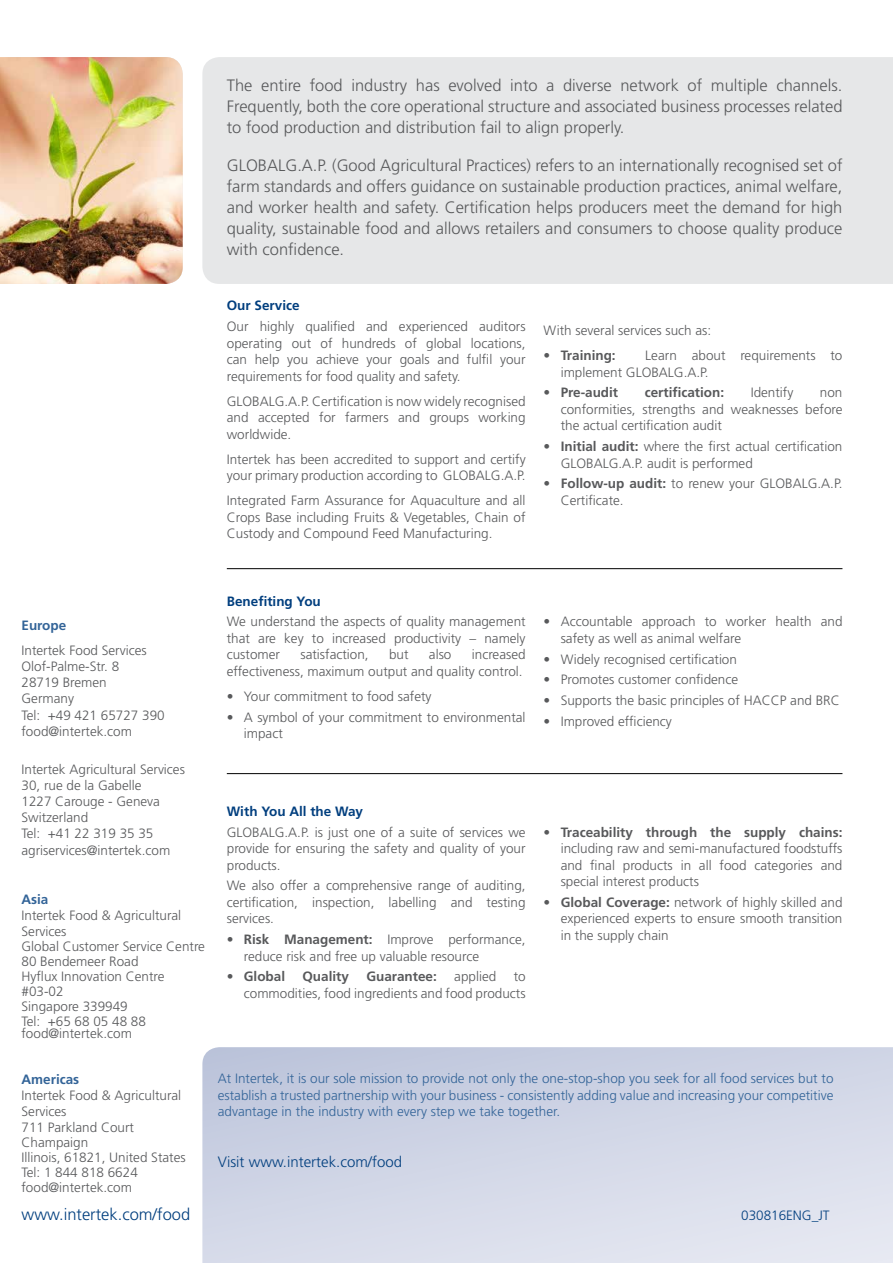
<style>
.page{position:relative;width:893px;height:1263px;background:#fff}
.page>*{position:absolute;margin:0;border:0;box-sizing:border-box;transform-origin:0 0}
.t1{font:300 16.5px/21px "Frutiger LT Std";color:#58595b;text-align:justify}
.t2{font:300 16.5px "Frutiger LT Std";color:#003e7e}
.t3{font:300 15px "Frutiger LT Std";color:#003e7e}
.t4{font:300 13.5px/16.5px "Frutiger LT Std";color:#58595b}
.t5{font:300 13.5px/16.5px "Frutiger LT Std";color:#336498;text-align:justify}
.t6{font:700 13.5px "Frutiger LT Std";color:#58595b}
.t7{font:700 13.5px "Frutiger LT Std";color:#003e7e}
.t8{font:700 13.5px "Frutiger LT Std";color:#336498}
.t9{font:300 13.5px "Frutiger LT Std";color:#003e7e}
.s1{font-weight:700}
</style>
<div class="page">
<img style="left:0;top:57px;width:183px;height:227px">
<svg style="left:202px;top:1047px;width:691px;height:216px;background:#d2d7e7"></svg>
<div style="left:202px;top:57px;width:691px;height:227px;background:#e6e7e8"></div>
<hr style="left:227px;top:773px;width:615px;height:1px;background:#000">
<hr style="left:227px;top:568px;width:615px;height:1px;background:#000">
<p class="t1" style="left:227px;top:75px;width:617px">The entire food industry has evolved into a diverse network of multiple channels.<br>Frequently, both the core operational structure and associated business processes related to food production and distribution fail to align properly.</p>
<p class="t1" style="left:227px;top:155px;width:617px">GLOBALG.A.P. (Good Agricultural Practices) refers to an internationally recognised set of farm standards and offers guidance on sustainable production practices, animal welfare, and worker health and safety. Certification helps producers meet the demand for high quality, sustainable food and allows retailers and consumers to choose quality produce with confidence.</p>
<p class="t7" style="left:227px;top:298px;width:74px">Our Service</p>
<p class="t4" style="left:227px;top:318px;width:300px;text-align:justify">Our highly qualified and experienced auditors operating out of hundreds of global locations, can help you achieve your goals and fulfil your requirements for food quality and safety.</p>
<p class="t4" style="left:227px;top:393px;width:300px;text-align:justify">GLOBALG.A.P. Certification is now widely recognised and accepted for farmers and groups working worldwide.</p>
<p class="t4" style="left:227px;top:451px;width:300px">Intertek has been accredited to support and certify your primary production according to GLOBALG.A.P.</p>
<p class="t4" style="left:227px;top:492px;width:300px;text-align:justify">Integrated Farm Assurance for Aquaculture and all Crops Base including Fruits &amp; Vegetables, Chain of Custody and Compound Feed Manufacturing.</p>
<p class="t4" style="left:544px;top:322px;width:169px">With several services such as:</p>
<p class="t6" style="left:544px;top:348px;width:74px">• Training:</p>
<p class="t4" style="left:561px;top:347px;width:283px;text-indent:85px">Learn about requirements to implement GLOBALG.A.P.</p>
<p class="t6" style="left:544px;top:385px;width:76px">• Pre-audit</p>
<p class="t6" style="left:645px;top:385px;width:81px">certification:</p>
<p class="t4" style="left:751px;top:385px;width:44px">Identify</p>
<p class="t4" style="left:561px;top:385px;width:283px;text-align:justify;text-indent:259px">non conformities, strengths and weaknesses before the actual certification audit</p>
<p class="t4" style="left:561px;top:438px;width:283px;text-indent:-17px"><span class="s1">• Initial audit:</span> where the first actual certification<br>GLOBALG.A.P. audit is performed</p>
<p class="t4" style="left:561px;top:476px;width:283px;text-indent:-17px"><span class="s1">• Follow-up audit:</span> to renew your GLOBALG.A.P.<br>Certificate.</p>
<p class="t7" style="left:227px;top:593px;width:96px">Benefiting You</p>
<p class="t4" style="left:227px;top:613px;width:300px;text-align:justify">We understand the aspects of quality management that are key to increased productivity – namely customer</p>
<p class="t4" style="left:561px;top:613px;width:283px;text-indent:-17px">• Accountable approach to worker health and safety as well as animal welfare</p>
<p class="t4" style="left:544px;top:651px;width:195px">• Widely recognised certification</p>
<p class="t4" style="left:544px;top:671px;width:196px">• Promotes customer confidence</p>
<p class="t4" style="left:544px;top:692px;width:298px">• Supports the basic principles of HACCP and BRC</p>
<p class="t4" style="left:544px;top:713px;width:130px">• Improved efficiency</p>
<p class="t8" style="left:22px;top:617px;width:46px">Europe</p>
<p class="t4" style="left:22px;top:642px;width:145px">Intertek Food Services<br>Olof-Palme-Str. 8<br>28719 Bremen<br>Germany<br>Tel: +49 421 65727 390 food@intertek.com</p>
<p class="t4" style="left:22px;top:761px;width:165px">Intertek Agricultural Services<br>30, rue de la Gabelle<br>1227 Carouge - Geneva<br>Switzerland<br>Tel: +41 22 319 35 35 agriservices@intertek.com</p>
<p class="t8" style="left:22px;top:891px;width:29px">Asia</p>
<p class="t4" style="left:22px;top:908px;width:185px;line-height:15.1px">Intertek Food &amp; Agricultural<br>Services<br>Global Customer Service Centre<br>80 Bendemeer Road<br>Hyflux Innovation Centre #03-02<br>Singapore 339949<br>Tel: +65 68 05 48 88</p>
<p class="t4" style="left:22px;top:1026px;width:112px">food@intertek.com</p>
<p class="t8" style="left:22px;top:1071px;width:59px">Americas</p>
<p class="t4" style="left:22px;top:1087px;width:166px;line-height:15.3px">Intertek Food &amp; Agricultural<br>Services<br>711 Parkland Court<br>Champaign<br>Illinois, 61821, United States<br>Tel: 1 844 818 6624 food@intertek.com</p>
<p class="t2" style="left:22px;top:1205px;width:170px">www.intertek.com/food</p>
<p class="t9" style="left:741px;top:1208px;width:90px">030816ENG_JT</p>
<p class="t4" style="left:300px;top:646px;width:70px">satisfaction,</p>
<p class="t4" style="left:389px;top:646px;width:21px">but</p>
<p class="t4" style="left:429px;top:646px;width:24px">also</p>
<p class="t4" style="left:227px;top:646px;width:300px;text-align:right">increased<br>effectiveness, maximum output and quality control.</p>
<p class="t4" style="left:227px;top:688px;width:206px">• Your commitment to food safety</p>
<p class="t4" style="left:244px;top:709px;width:283px;text-indent:-17px">• A symbol of your commitment to environmental impact</p>
<p class="t7" style="left:227px;top:803px;width:138px">With You All the Way</p>
<p class="t4" style="left:227px;top:824px;width:300px;text-align:justify">GLOBALG.A.P. is just one of a suite of services we provide for ensuring the safety and quality of your products.</p>
<p class="t4" style="left:227px;top:878px;width:300px;text-align:justify">We also offer a comprehensive range of auditing, certification, inspection, labelling and testing services.</p>
<p class="t4" style="left:244px;top:931px;width:283px;text-indent:-17px"><span class="s1">• Risk Management:</span> Improve performance, reduce risk and free up valuable resource</p>
<p class="t6" style="left:227px;top:969px;width:60px">• Global</p>
<p class="t6" style="left:302px;top:969px;width:48px">Quality</p>
<p class="t6" style="left:366px;top:969px;width:72px">Guarantee:</p>
<p class="t4" style="left:454px;top:969px;width:44px">applied</p>
<p class="t6" style="left:544px;top:824px;width:300px">• Traceability through the supply chains:</p>
<p class="t4" style="left:561px;top:840px;width:283px;text-align:justify">including raw and semi-manufactured foodstuffs and final products in all food categories and special interest products</p>
<p class="t4" style="left:561px;top:894px;width:283px;text-align:justify;text-indent:-17px"><span class="s1">• Global Coverage:</span> network of highly skilled and experienced experts to ensure smooth transition in the supply chain</p>
<p class="t4" style="left:244px;top:969px;width:283px;text-align:right">to<br>commodities, food ingredients and food products</p>
<p class="t5" style="left:218px;top:1071px;width:617px">At Intertek, it is our sole mission to provide not only the one-stop-shop you seek for all food services but to establish a trusted partnership with your business - consistently adding value and increasing your competitive advantage in the industry with every step we take together.</p>
<p class="t3" style="left:218px;top:1154px;width:186px">Visit www.intertek.com/food</p>
</div>
